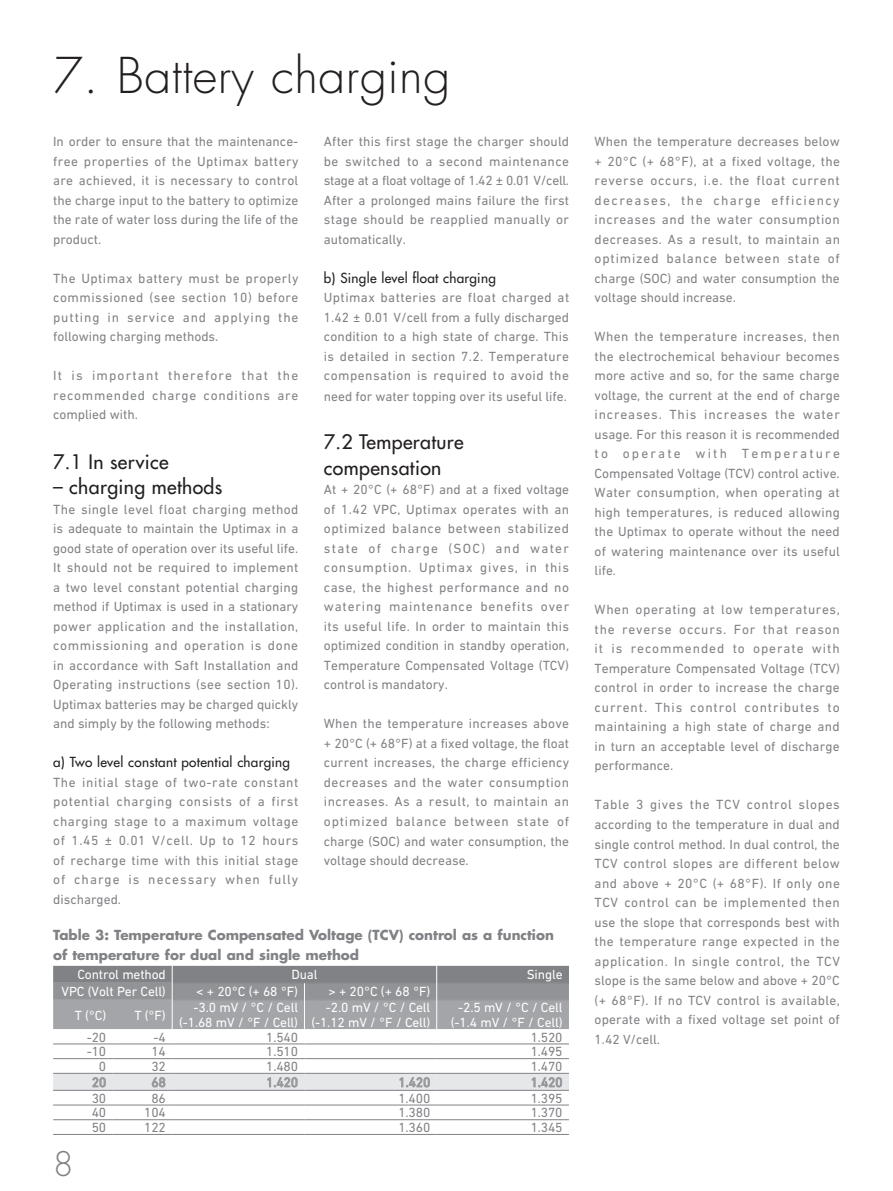
<style>
.page{position:relative;width:893px;height:1191px;background:#fff}
.page>*{position:absolute;margin:0;border:0;box-sizing:border-box;transform-origin:0 0}
.titles{font:300 48px "Futura Std";letter-spacing:.01em;color:#231f20}
.t1{font:300 33px "Futura Std";color:#808285}
.Sub_title{font:500 19.5px/25.5px "Futura Std";letter-spacing:.02em;color:#231f20}
.Body_Text{font:13.5px/19.5px "DIN Next LT Pro";color:#808285;text-align:justify}
.Table_Sub{font:13.5px "DIN Next LT Pro";letter-spacing:-.01em;color:#fff}
.t2{font:700 13.5px/19.5px "Futura Std";color:#808285}
.Table_text{font:13.5px "DIN Next LT Pro";letter-spacing:-.01em;color:#808285}
.SUB_SUB_Head{font:500 13.5px "Futura Std";letter-spacing:.02em;color:#231f20}
</style>
<div class="page">
<svg style="left:53px;top:1044px;width:516px;height:77px"></svg>
<hr style="left:53px;top:1043px;width:60px;height:1px;background:#808285">
<hr style="left:113px;top:1043px;width:59px;height:1px;background:#808285">
<hr style="left:172px;top:1043px;width:132px;height:1px;background:#808285">
<hr style="left:304px;top:1043px;width:133px;height:1px;background:#808285">
<hr style="left:437px;top:1043px;width:132px;height:1px;background:#808285">
<hr style="left:53px;top:1058px;width:60px;height:1px;background:#808285">
<hr style="left:113px;top:1058px;width:59px;height:1px;background:#808285">
<hr style="left:172px;top:1058px;width:132px;height:1px;background:#808285">
<hr style="left:304px;top:1058px;width:133px;height:1px;background:#808285">
<hr style="left:437px;top:1058px;width:132px;height:1px;background:#808285">
<hr style="left:53px;top:1104px;width:60px;height:1px;background:#808285">
<hr style="left:113px;top:1104px;width:59px;height:1px;background:#808285">
<hr style="left:172px;top:1104px;width:132px;height:1px;background:#808285">
<hr style="left:304px;top:1104px;width:133px;height:1px;background:#808285">
<hr style="left:437px;top:1104px;width:132px;height:1px;background:#808285">
<hr style="left:53px;top:1119px;width:60px;height:1px;background:#808285">
<hr style="left:113px;top:1119px;width:59px;height:1px;background:#808285">
<hr style="left:172px;top:1119px;width:132px;height:1px;background:#808285">
<hr style="left:304px;top:1119px;width:133px;height:1px;background:#808285">
<hr style="left:437px;top:1119px;width:132px;height:1px;background:#808285">
<hr style="left:53px;top:1134px;width:60px;height:1px;background:#808285">
<hr style="left:113px;top:1134px;width:59px;height:1px;background:#808285">
<hr style="left:172px;top:1134px;width:132px;height:1px;background:#808285">
<hr style="left:304px;top:1134px;width:133px;height:1px;background:#808285">
<hr style="left:437px;top:1134px;width:132px;height:1px;background:#808285">
<svg style="left:53px;top:965px;width:516px;height:64px;background:#96989b"></svg>
<hr style="left:304px;top:999px;width:1px;height:30px;background:#fff">
<svg style="left:53px;top:1073px;width:516px;height:20px;background:#dadbdd"></svg>
<p class="titles" style="left:53px;top:46px;width:399px">7. Battery charging</p>
<p class="Body_Text" style="left:324px;top:132px;width:247px">After this first stage the charger should be switched to a second maintenance stage at a float voltage of 1.42 ± 0.01 V/cell.<br>After a prolonged mains failure the first stage should be reapplied manually or automatically.</p>
<p class="SUB_SUB_Head" style="left:324px;top:269px;width:173px">b) Single level float charging</p>
<p class="Body_Text" style="left:324px;top:288px;width:247px">Uptimax batteries are float charged at 1.42 ± 0.01 V/cell from a fully discharged condition to a high state of charge. This is detailed in section 7.2. Temperature compensation is required to avoid the</p>
<p class="Body_Text" style="left:324px;top:387px;width:244px">need for water topping over its useful life.</p>
<p class="Sub_title" style="left:324px;top:429px;width:141px">7.2 Temperature compensation</p>
<p class="Body_Text" style="left:324px;top:480px;width:247px">At + 20°C (+ 68°F) and at a fixed voltage of 1.42 VPC, Uptimax operates with an optimized balance between stabilized state of charge (SOC) and water consumption. Uptimax gives, in this case, the highest performance and no watering maintenance benefits over its useful life. In order to maintain this optimized condition in standby operation, Temperature Compensated Voltage (TCV) control is mandatory.</p>
<p class="Body_Text" style="left:324px;top:714px;width:247px">When the temperature increases above + 20°C (+ 68°F) at a fixed voltage, the float current increases, the charge efficiency decreases and the water consumption increases. As a result, to maintain an optimized balance between state of charge (SOC) and water consumption, the voltage should decrease.</p>
<p class="Body_Text" style="left:53px;top:132px;width:247px">In order to ensure that the maintenance&shy;free properties of the Uptimax battery are achieved, it is necessary to control the charge input to the battery to optimize the rate of water loss during the life of the product.</p>
<p class="Body_Text" style="left:53px;top:268px;width:247px">The Uptimax battery must be properly commissioned (see section 10) before putting in service and applying the following charging methods.</p>
<p class="Body_Text" style="left:53px;top:366px;width:247px">It is important therefore that the recommended charge conditions are complied with.</p>
<p class="Sub_title" style="left:53px;top:449px;width:117px">7.1 In service</p>
<p class="Sub_title" style="left:53px;top:474px;width:171px">– charging methods</p>
<p class="Body_Text" style="left:53px;top:499px;width:247px">The single level float charging method is adequate to maintain the Uptimax in a good state of operation over its useful life.<br>It should not be required to implement a two level constant potential charging method if Uptimax is used in a stationary power application and the installation, commissioning and operation is done in accordance with Saft Installation and Operating instructions (see section 10).<br>Uptimax batteries may be charged quickly and simply by the following methods:</p>
<p class="SUB_SUB_Head" style="left:53px;top:754px;width:238px">a) Two level constant potential charging</p>
<p class="Body_Text" style="left:53px;top:772px;width:247px">The initial stage of two-rate constant potential charging consists of a first charging stage to a maximum voltage of 1.45 ± 0.01 V/cell. Up to 12 hours of recharge time with this initial stage of charge is necessary when fully discharged.</p>
<p class="t2" style="left:53px;top:925px;width:502px">Table 3: Temperature Compensated Voltage (TCV) control as a function of temperature for dual and single method</p>
<p class="Table_Sub" style="left:77px;top:967px;width:90px">Control method</p>
<p class="Table_Sub" style="left:291px;top:967px;width:28px">Dual</p>
<p class="Table_Sub" style="left:527px;top:967px;width:37px">Single</p>
<p class="Table_Sub" style="left:62px;top:984px;width:106px">VPC (Volt Per Cell)</p>
<p class="Table_Sub" style="left:196px;top:984px;width:103px">&lt; + 20°C (+ 68 °F)</p>
<p class="Table_Sub" style="left:328px;top:984px;width:103px">&gt; + 20°C (+ 68 °F)</p>
<p class="Table_Sub" style="left:75px;top:1007px;width:33px">T (°C)</p>
<p class="Table_Sub" style="left:134px;top:1007px;width:33px">T (°F)</p>
<p class="Table_Sub" style="left:194px;top:999px;width:106px">-3.0 mV / °C / Cell</p>
<p class="Table_Sub" style="left:179px;top:1014px;width:120px">(-1.68 mV / °F / Cell)</p>
<p class="Table_Sub" style="left:326px;top:999px;width:106px">-2.0 mV / °C / Cell</p>
<p class="Table_Sub" style="left:311px;top:1014px;width:120px">(-1.12 mV / °F / Cell)</p>
<p class="Table_Sub" style="left:458px;top:999px;width:106px">-2.5 mV / °C / Cell</p>
<p class="Table_Sub" style="left:451px;top:1014px;width:113px">(-1.4 mV / °F / Cell)</p>
<h2 class="t1" style="left:53px;top:1143px;width:22px">8</h2>
<p class="Table_text" style="left:87px;top:1029px;width:21px">-20</p>
<p class="Table_text" style="left:154px;top:1029px;width:14px">-4</p>
<p class="Table_text" style="left:266px;top:1029px;width:33px">1.540</p>
<p class="Table_text" style="left:531px;top:1029px;width:33px">1.520</p>
<p class="Table_text" style="left:87px;top:1043px;width:21px">-10</p>
<p class="Table_text" style="left:151px;top:1043px;width:16px">14</p>
<p class="Table_text" style="left:266px;top:1043px;width:33px">1.510</p>
<p class="Table_text" style="left:531px;top:1043px;width:33px">1.495</p>
<p class="Table_text" style="left:99px;top:1058px;width:9px">0</p>
<p class="Table_text" style="left:151px;top:1058px;width:16px">32</p>
<p class="Table_text" style="left:266px;top:1058px;width:33px">1.480</p>
<p class="Table_text" style="left:531px;top:1058px;width:33px">1.470</p>
<p class="Table_text" style="left:92px;top:1090px;width:16px">30</p>
<p class="Table_text" style="left:151px;top:1090px;width:16px">86</p>
<p class="Table_text" style="left:398px;top:1090px;width:33px">1.400</p>
<p class="Table_text" style="left:531px;top:1090px;width:33px">1.395</p>
<p class="Table_text" style="left:92px;top:1105px;width:16px">40</p>
<p class="Table_text" style="left:144px;top:1105px;width:23px">104</p>
<p class="Table_text" style="left:398px;top:1105px;width:33px">1.380</p>
<p class="Table_text" style="left:531px;top:1105px;width:33px">1.370</p>
<p class="Table_text" style="left:92px;top:1119px;width:16px">50</p>
<p class="Table_text" style="left:144px;top:1119px;width:23px">122</p>
<p class="Table_text" style="left:398px;top:1119px;width:33px">1.360</p>
<p class="Table_text" style="left:531px;top:1119px;width:33px">1.345</p>
<p class="Body_Text" style="left:595px;top:132px;width:247px">When the temperature decreases below + 20°C (+ 68°F), at a fixed voltage, the reverse occurs, i.e. the float current decreases, the charge efficiency increases and the water consumption decreases. As a result, to maintain an optimized balance between state of charge (SOC) and water consumption the voltage should increase.</p>
<p class="Body_Text" style="left:595px;top:327px;width:247px">When the temperature increases, then the electrochemical behaviour becomes more active and so, for the same charge voltage, the current at the end of charge increases. This increases the water usage. For this reason it is recommended to operate with Temperature Compensated Voltage (TCV) control active.<br>Water consumption, when operating at high temperatures, is reduced allowing the Uptimax to operate without the need of watering maintenance over its useful life.</p>
<p class="Body_Text" style="left:595px;top:600px;width:247px">When operating at low temperatures, the reverse occurs. For that reason it is recommended to operate with Temperature Compensated Voltage (TCV) control in order to increase the charge current. This control contributes to maintaining a high state of charge and in turn an acceptable level of discharge performance.</p>
<p class="Body_Text" style="left:595px;top:795px;width:247px">Table 3 gives the TCV control slopes according to the temperature in dual and single control method. In dual control, the TCV control slopes are different below and above + 20°C (+ 68°F). If only one TCV control can be implemented then use the slope that corresponds best with the temperature range expected in the application. In single control, the TCV slope is the same below and above + 20°C (+ 68°F). If no TCV control is available, operate with a fixed voltage set point of 1.42 V/cell.</p>
</div>
